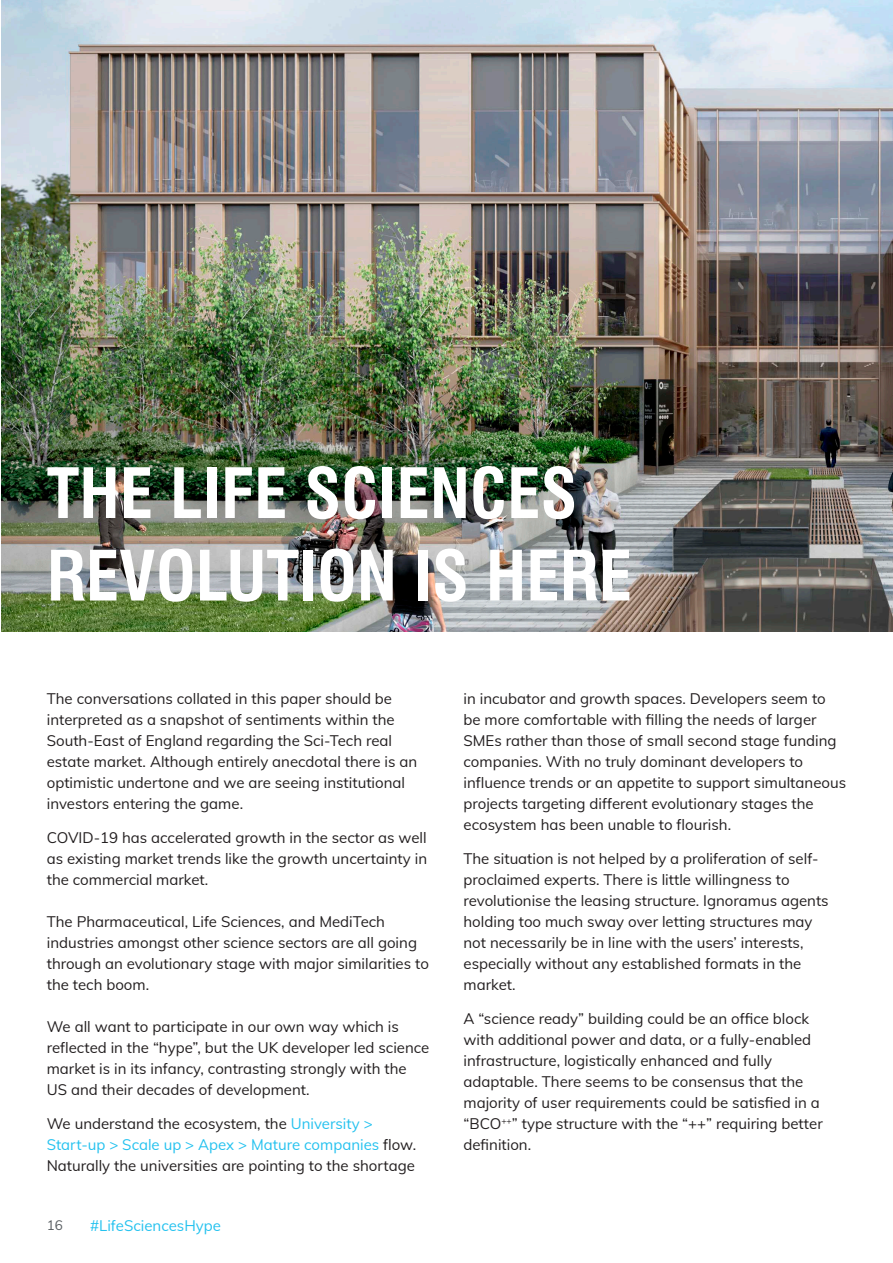
<style>
.page{position:relative;width:893px;height:1263px;background:#fff}
.page>*{position:absolute;margin:0;border:0;box-sizing:border-box;transform-origin:0 0}
.Large_Title{font:700 condensed 67.5px/82.5px "Swiss 721 BT";color:#fff}
.t1{font:15px/21px "Mulish";color:#231f20}
.t2{font:15px "Mulish";color:#25c2ef}
.t3{font:13.5px "Mulish";color:#5b6064}
.s1{color:#25c2ef}
</style>
<div class="page">
<img style="left:1px;top:0;width:892px;height:631px">
<p class="Large_Title" style="left:47px;top:452px;width:587px">THE LIFE SCIENCES<br>REVOLUTION IS HERE</p>
<p class="t1" style="left:47px;top:687px;width:372px">The conversations collated in this paper should be interpreted as a snapshot of sentiments within the South-East of England regarding the Sci-Tech real estate market. Although entirely anecdotal there is an optimistic undertone and we are seeing institutional investors entering the game.</p>
<p class="t1" style="left:47px;top:826px;width:382px;text-align:justify">COVID-19 has accelerated growth in the sector as well as existing market trends like the growth uncertainty in the commercial market.</p>
<p class="t1" style="left:47px;top:910px;width:384px">The Pharmaceutical, Life Sciences, and MediTech industries amongst other science sectors are all going through an evolutionary stage with major similarities to the tech boom.</p>
<p class="t1" style="left:47px;top:1015px;width:384px">We all want to participate in our own way which is reflected in the “hype”, but the UK developer led science market is in its infancy, contrasting strongly with the US and their decades of development.</p>
<p class="t1" style="left:47px;top:1112px;width:371px">We understand the ecosystem, the <span class="s1">University &gt;<br>Start-up &gt; Scale up &gt; Apex &gt; Mature companies</span> flow.<br>Naturally the universities are pointing to the shortage</p>
<p class="t3" style="left:47px;top:1215px;width:18px">16</p>
<p class="t2" style="left:90px;top:1215px;width:132px">#LifeSciencesHype</p>
<p class="t1" style="left:463px;top:687px;width:384px">in incubator and growth spaces. Developers seem to be more comfortable with filling the needs of larger SMEs rather than those of small second stage funding companies. With no truly dominant developers to influence trends or an appetite to support simultaneous projects targeting different evolutionary stages the ecosystem has been unable to flourish.</p>
<p class="t1" style="left:463px;top:847px;width:367px">The situation is not helped by a proliferation of self&shy;proclaimed experts. There is little willingness to revolutionise the leasing structure. Ignoramus agents holding too much sway over letting structures may not necessarily be in line with the users’ interests, especially without any established formats in the market.</p>
<p class="t1" style="left:463px;top:1007px;width:361px">A “science ready” building could be an office block with additional power and data, or a fully-enabled infrastructure, logistically enhanced and fully adaptable. There seems to be consensus that the majority of user requirements could be satisfied in a “BCO<sup>++</sup>” type structure with the “++” requiring better definition.</p>
</div>
